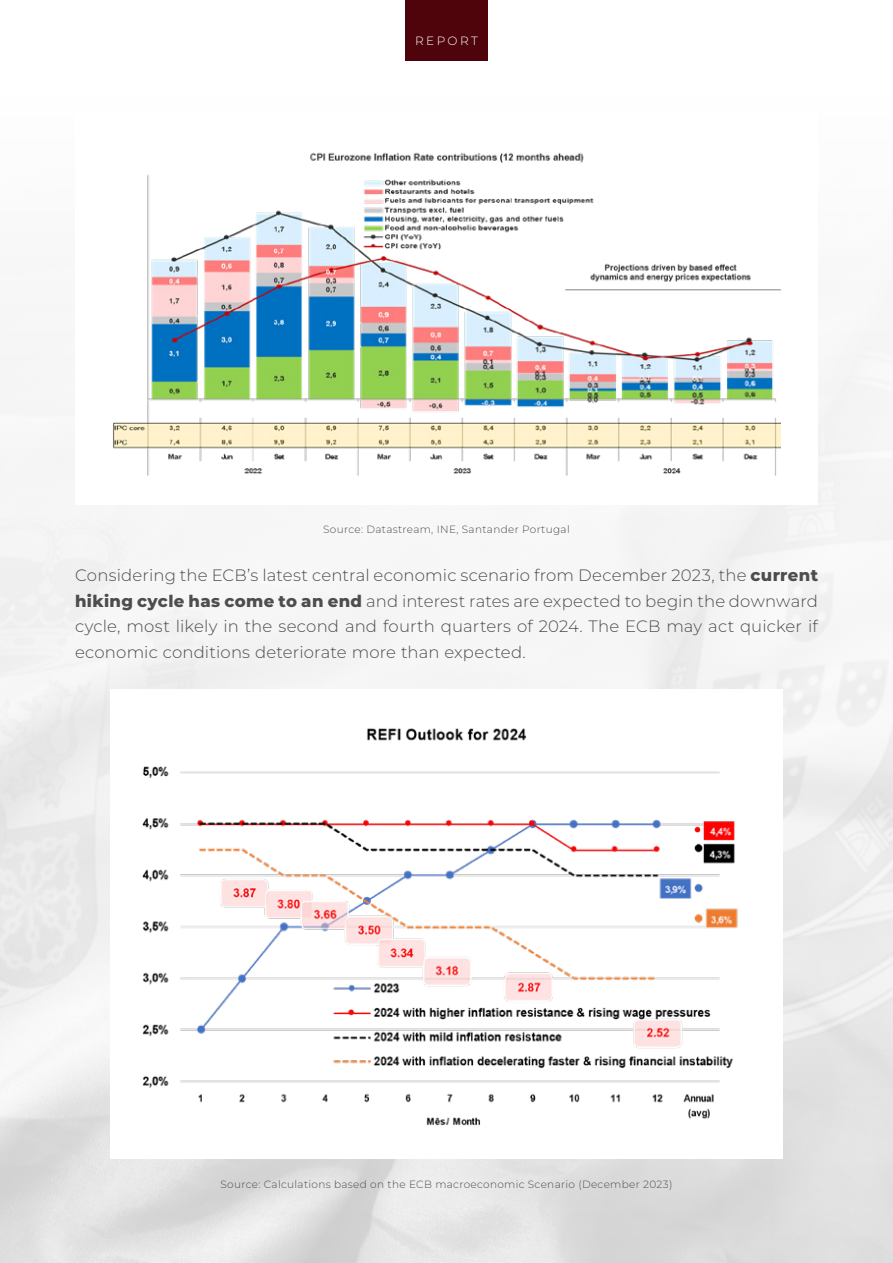
<style>
.page{position:relative;width:893px;height:1263px;background:#fff}
.page>*{position:absolute;margin:0;border:0;box-sizing:border-box;transform-origin:0 0}
.t1{font:300 16.5px/25.5px "Montserrat";letter-spacing:.01em;color:#4d4d4d;text-align:justify}
.t2{font:300 12px "Montserrat";letter-spacing:.2em;color:#fff}
.t3{font:300 10.5px "Montserrat";letter-spacing:.03em;color:#4d4d4d}
.s1{font-weight:800}
</style>
<div class="page">
<div style="left:405px;top:0;width:83px;height:60px;background:#4f040b"></div>
<img style="left:141px;top:727px;width:597px;height:400px">
<img style="left:113px;top:152px;width:668px;height:323px">
<p class="t2" style="left:415px;top:33px;width:64px">REPORT</p>
<p class="t3" style="left:323px;top:522px;width:248px">Source: Datastream, INE, Santander Portugal</p>
<p class="t1" style="left:75px;top:562px;width:744px">Considering the ECB’s latest central economic scenario from December 2023, the <span class="s1">current hiking cycle has come to an end</span> and interest rates are expected to begin the downward cycle, most likely in the second and fourth quarters of 2024. The ECB may act quicker if economic conditions deteriorate more than expected.</p>
<p class="t3" style="left:221px;top:1177px;width:453px">Source: Calculations based on the ECB macroeconomic Scenario (December 2023)</p>
</div>
